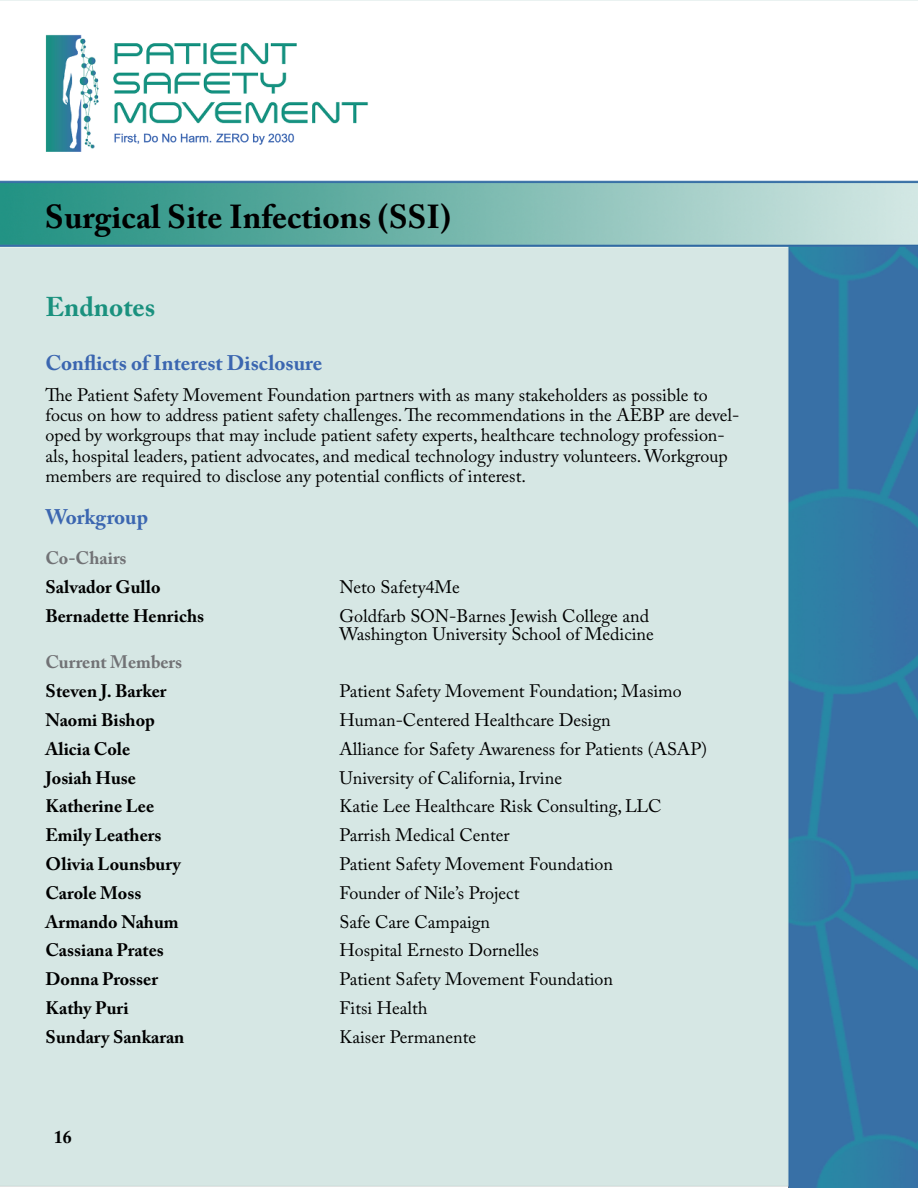
<style>
.page{position:relative;width:918px;height:1188px;background:#fff}
.page>*{position:absolute;margin:0;border:0;box-sizing:border-box;transform-origin:0 0}
.t1{font:700 33px "Adobe Caslon Pro";color:#000}
.t2{font:700 27px "Adobe Caslon Pro";color:#1a917e}
.t3{font:700 21px "Adobe Caslon Pro";color:#3b66b0}
.t4{font:18px/20.2px "Adobe Caslon Pro";color:#000}
.t5{font:700 18px "Adobe Caslon Pro";color:#000}
.t6{font:700 18px "Adobe Caslon Pro";color:#717275}
</style>
<div class="page">
<img style="left:1px;top:0;width:917px;height:1188px">
<h1 class="t1" style="left:45px;top:197px;width:408px">Surgical Site Infections (SSI)</h1>
<h2 class="t2" style="left:45px;top:291px;width:111px">Endnotes</h2>
<p class="t3" style="left:45px;top:350px;width:278px">Conflicts of Interest Disclosure</p>
<p class="t4" style="left:45px;top:385px;width:696px">The Patient Safety Movement Foundation partners with as many stakeholders as possible to focus on how to address patient safety challenges. The recommendations in the AEBP are devel&shy;oped by workgroups that may include patient safety experts, healthcare technology profession&shy;als, hospital leaders, patient advocates, and medical technology industry volunteers. Workgroup members are required to disclose any potential conflicts of interest.</p>
<p class="t3" style="left:45px;top:505px;width:104px">Workgroup</p>
<p class="t6" style="left:45px;top:547px;width:83px">Co-Chairs</p>
<p class="t5" style="left:45px;top:576px;width:117px">Salvador Gullo</p>
<p class="t4" style="left:339px;top:577px;width:122px">Neto Safety4Me</p>
<p class="t5" style="left:45px;top:605px;width:160px">Bernadette Henrichs</p>
<p class="t4" style="left:339px;top:606px;width:316px;line-height:18px">Goldfarb SON-Barnes Jewish College and<br>Washington University School of Medicine</p>
<p class="t6" style="left:45px;top:652px;width:138px">Current Members</p>
<p class="t5" style="left:45px;top:681px;width:123px">Steven J. Barker</p>
<p class="t4" style="left:339px;top:681px;width:344px">Patient Safety Movement Foundation; Masimo</p>
<p class="t5" style="left:45px;top:709px;width:111px">Naomi Bishop</p>
<p class="t4" style="left:339px;top:710px;width:273px">Human-Centered Healthcare Design</p>
<p class="t5" style="left:45px;top:738px;width:86px">Alicia Cole</p>
<p class="t4" style="left:339px;top:739px;width:369px">Alliance for Safety Awareness for Patients (ASAP)</p>
<p class="t5" style="left:45px;top:767px;width:92px">Josiah Huse</p>
<p class="t4" style="left:339px;top:767px;width:224px">University of California, Irvine</p>
<p class="t5" style="left:45px;top:796px;width:110px">Katherine Lee</p>
<p class="t4" style="left:339px;top:796px;width:324px">Katie Lee Healthcare Risk Consulting, LLC</p>
<p class="t5" style="left:45px;top:825px;width:117px">Emily Leathers</p>
<p class="t4" style="left:339px;top:825px;width:172px">Parrish Medical Center</p>
<p class="t5" style="left:45px;top:853px;width:137px">Olivia Lounsbury</p>
<p class="t4" style="left:339px;top:854px;width:275px">Patient Safety Movement Foundation</p>
<p class="t5" style="left:45px;top:882px;width:97px">Carole Moss</p>
<p class="t4" style="left:339px;top:883px;width:181px">Founder of Nile’s Project</p>
<p class="t5" style="left:45px;top:911px;width:135px">Armando Nahum</p>
<p class="t4" style="left:339px;top:911px;width:152px">Safe Care Campaign</p>
<p class="t5" style="left:45px;top:940px;width:120px">Cassiana Prates</p>
<p class="t4" style="left:339px;top:940px;width:201px">Hospital Ernesto Dornelles</p>
<p class="t5" style="left:45px;top:969px;width:114px">Donna Prosser</p>
<p class="t4" style="left:339px;top:969px;width:275px">Patient Safety Movement Foundation</p>
<p class="t5" style="left:45px;top:997px;width:85px">Kathy Puri</p>
<p class="t4" style="left:339px;top:998px;width:90px">Fitsi Health</p>
<p class="t5" style="left:45px;top:1026px;width:141px">Sundary Sankaran</p>
<p class="t4" style="left:339px;top:1027px;width:138px">Kaiser Permanente</p>
<p class="t5" style="left:54px;top:1126px;width:19px">16</p>
</div>
